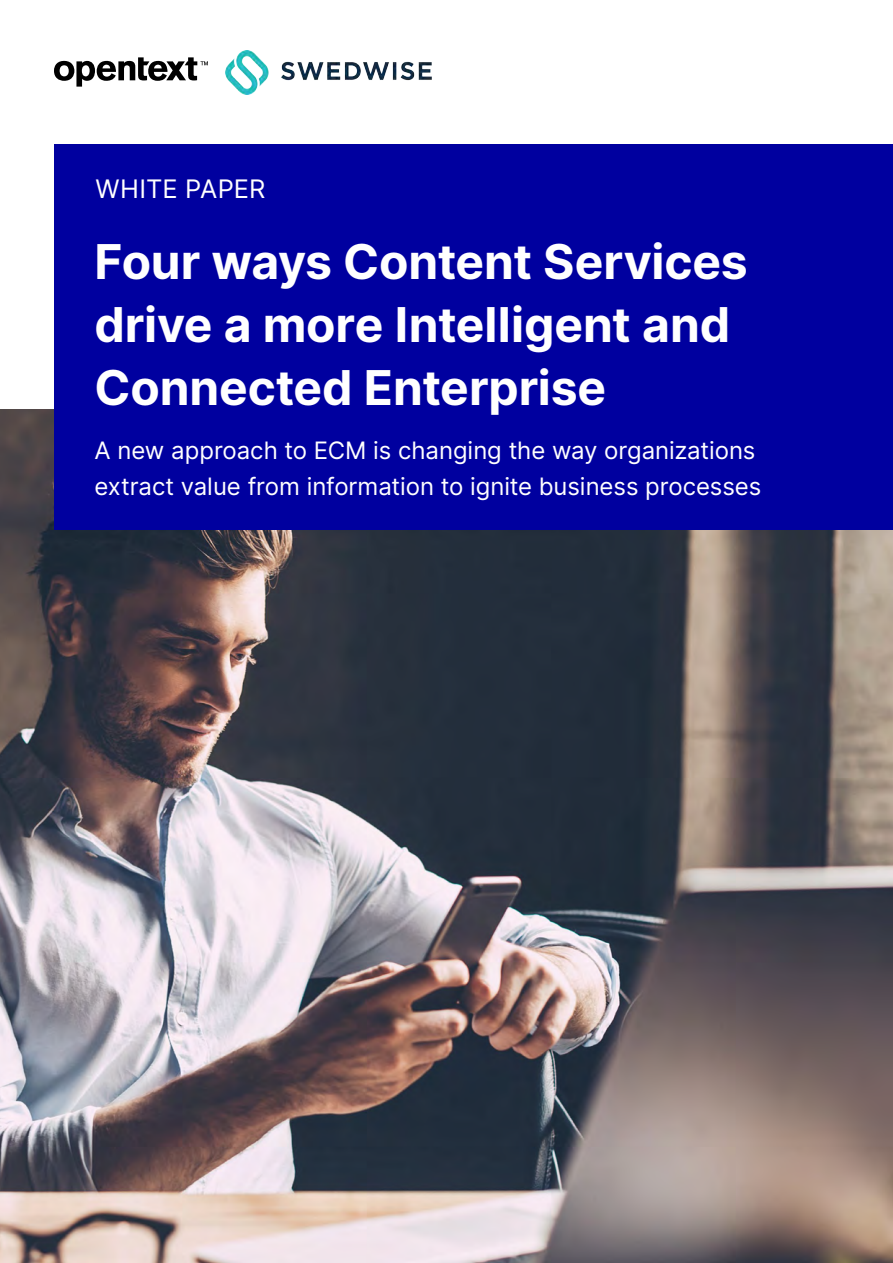
<style>
.page{position:relative;width:893px;height:1263px;background:#fff}
.page>*{position:absolute;margin:0;border:0;box-sizing:border-box;transform-origin:0 0}
.t1{font:700 48px/63px "Inter";letter-spacing:-.005em;color:#fff}
.Document_type{font:25.5px "Inter";color:#fff}
.t2{font:24px/36px "Inter";color:#fff}
</style>
<div class="page">
<img style="left:0;top:410px;width:893px;height:853px">
<svg style="left:54px;top:57px;width:154px;height:30px"></svg>
<div style="left:54px;top:144px;width:839px;height:385px;background:#00009f"></div>
<img style="left:225px;top:51px;width:207px;height:44px">
<p class="Document_type" style="left:96px;top:170px;width:171px">WHITE PAPER</p>
<h1 class="t1" style="left:94px;top:229px;width:655px">Four ways Content Services drive a more Intelligent and<br>Connected Enterprise</h1>
<h2 class="t2" style="left:94px;top:432px;width:668px">A new approach to ECM is changing the way organizations extract value from information to ignite business processes</h2>
</div>
